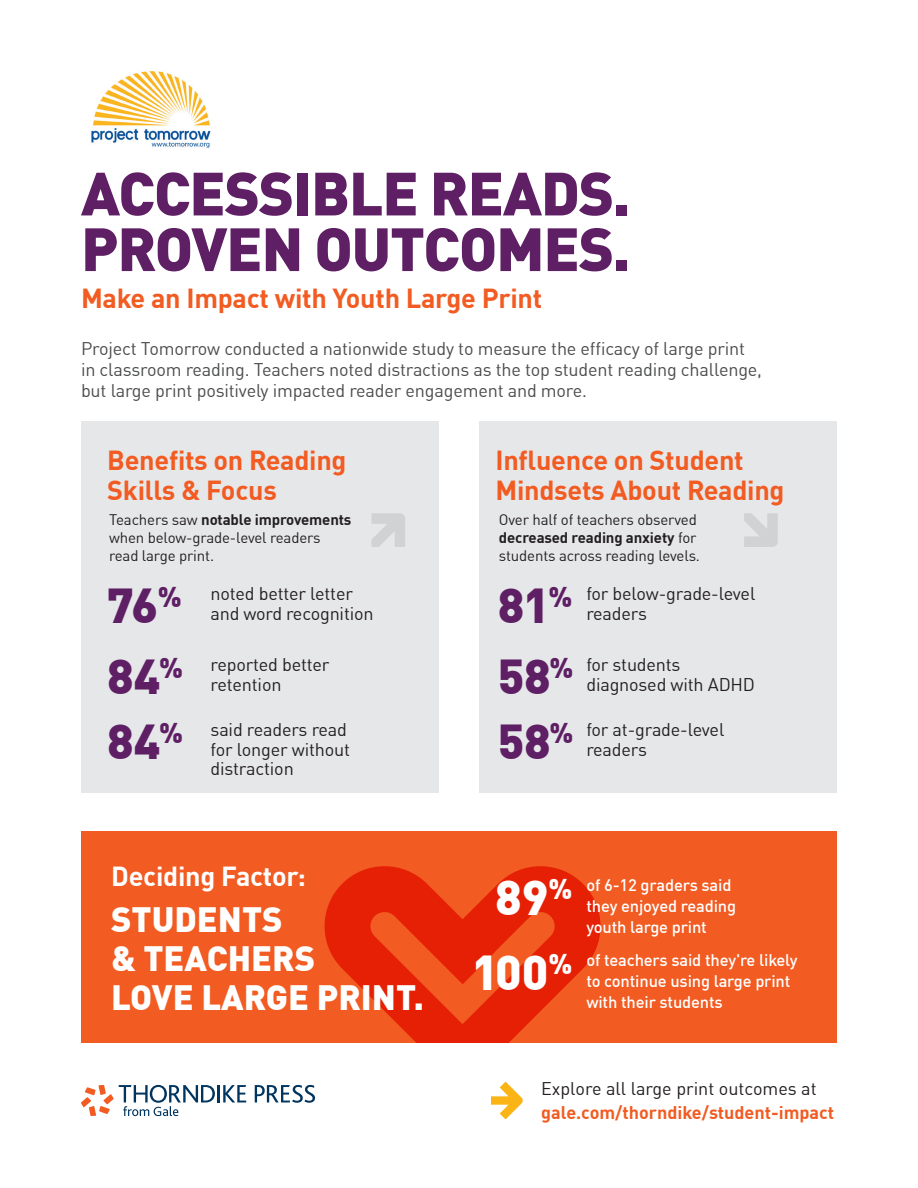
<style>
.page{position:relative;width:918px;height:1188px;background:#fff}
.page>*{position:absolute;margin:0;border:0;box-sizing:border-box;transform-origin:0 0}
.t1{font:900 60px/55.7px "DIN Offc";letter-spacing:-.02em;color:#5e1f64}
.t2{font:900 48px/65.1px "DIN Offc";letter-spacing:-.01em;color:#5e1f64}
.t3{font:900 48px "DIN Offc";color:#fff}
.t4{font:900 34.5px/39px "DIN Offc";color:#fff}
.t5{font:700 27px/30px "DIN Offc";letter-spacing:-.01em;color:#f25b21}
.t6{font:700 27px "DIN Offc";letter-spacing:-.01em;color:#fff}
.t7{font:18px/19.5px "DIN Offc";letter-spacing:-.01em;color:#231f20}
.t8{font:18px/21px "DIN Offc";letter-spacing:-.01em;color:#4b4c4d}
.t9{font:700 18px "DIN Offc";color:#f25b21}
.t10{font:500 16.5px/21px "DIN Offc";letter-spacing:-.01em;color:#fff}
.t11{font:15px/18px "DIN Offc";letter-spacing:-.01em;color:#231f20}
.s1{font-weight:700}
</style>
<div class="page">
<div style="left:479px;top:422px;width:358px;height:371px;background:#e6e7e9"></div>
<div style="left:81px;top:422px;width:358px;height:371px;background:#e6e7e9"></div>
<div style="left:81px;top:832px;width:756px;height:211px;background:#f25b21"></div>
<svg style="left:324px;top:866px;width:277px;height:176px;fill:#e52004"></svg>
<img style="left:91px;top:71px;width:120px;height:77px">
<svg style="left:81px;top:1085px;width:134px;height:31px"></svg>
<hr style="left:217px;top:1085px;width:3px;height:17px;background:#003560">
<svg style="left:223px;top:1085px;width:23px;height:17px"></svg>
<svg style="left:255px;top:1085px;width:60px;height:18px"></svg>
<svg style="left:372px;top:513px;width:33px;height:34px"></svg>
<svg style="left:744px;top:513px;width:34px;height:34px"></svg>
<svg style="left:491px;top:1082px;width:32px;height:37px"></svg>
<h1 class="t1" style="left:81px;top:166px;width:551px">ACCESSIBLE READS.<br>PROVEN OUTCOMES.</h1>
<h3 class="t5" style="left:81px;top:284px;width:463px">Make an Impact with Youth Large Print</h3>
<p class="t8" style="left:81px;top:338px;width:683px">Project Tomorrow conducted a nationwide study to measure the efficacy of large print in classroom reading. Teachers noted distractions as the top student reading challenge, but large print positively impacted reader engagement and more.</p>
<h3 class="t5" style="left:107px;top:445px;width:241px">Benefits on Reading<br>Skills &amp; Focus</h3>
<h3 class="t5" style="left:495px;top:445px;width:291px">Influence on Student<br>Mindsets About Reading</h3>
<p class="t11" style="left:109px;top:510px;width:244px">Teachers saw <span class="s1">notable improvements </span>when below-grade-level readers read large print.</p>
<p class="t11" style="left:499px;top:510px;width:203px">Over half of teachers observed <span class="s1">decreased reading anxiety</span> for students across reading levels.</p>
<h2 class="t2" style="left:107px;top:573px;width:76px">76<sup>%</sup></h2>
<h2 class="t2" style="left:498px;top:573px;width:76px">81<sup>%</sup></h2>
<h2 class="t2" style="left:107px;top:644px;width:77px">84<sup>%<br></sup>84<sup>%</sup></h2>
<h2 class="t2" style="left:498px;top:644px;width:77px">58<sup>%</sup></h2>
<p class="t7" style="left:211px;top:584px;width:165px">noted better letter and word recognition</p>
<p class="t7" style="left:586px;top:584px;width:170px">for below-grade-level readers</p>
<p class="t7" style="left:211px;top:655px;width:120px">reported better retention</p>
<p class="t7" style="left:211px;top:720px;width:141px">said readers read for longer without distraction</p>
<p class="t7" style="left:586px;top:655px;width:170px">for students diagnosed with ADHD</p>
<h2 class="t2" style="left:498px;top:709px;width:77px">58<sup>%</sup></h2>
<p class="t7" style="left:586px;top:720px;width:139px">for at-grade-level readers</p>
<h3 class="t6" style="left:111px;top:858px;width:196px">Deciding Factor:</h3>
<h3 class="t4" style="left:111px;top:900px;width:314px">STUDENTS<br>&amp; TEACHERS<br>LOVE LARGE PRINT.</h3>
<h2 class="t3" style="left:495px;top:865px;width:79px">89<sup>%</sup></h2>
<h2 class="t3" style="left:472px;top:940px;width:102px">100<sup>%</sup></h2>
<p class="t10" style="left:586px;top:874px;width:151px">of 6-12 graders said they enjoyed reading youth large print</p>
<p class="t10" style="left:586px;top:950px;width:213px">of teachers said they're likely to continue using large print with their students</p>
<p class="t7" style="left:541px;top:1079px;width:277px">Explore all large print outcomes at</p>
<p class="t9" style="left:541px;top:1101px;width:295px">gale.com/thorndike/student-impact</p>
</div>
